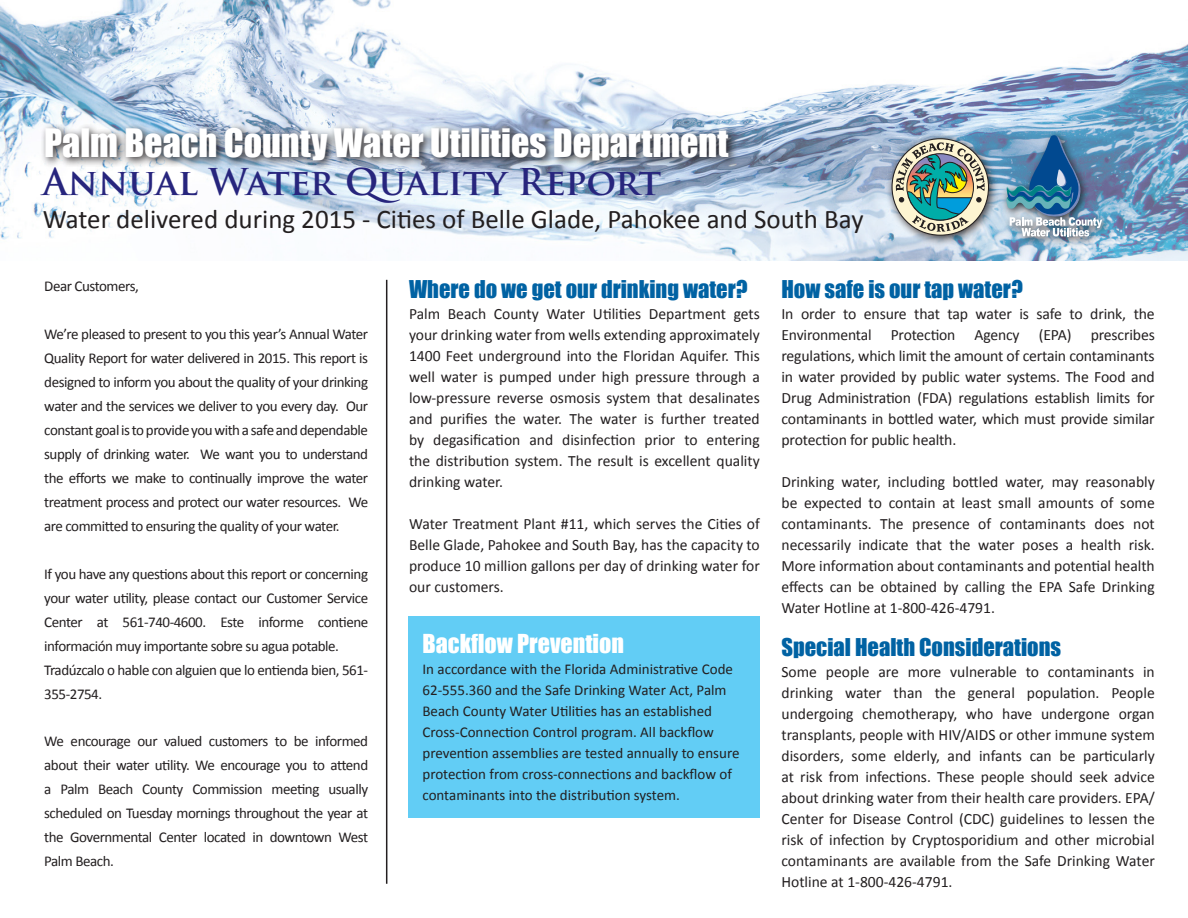
<style>
.page{position:relative;width:1188px;height:918px;background:#fff}
.page>*{position:absolute;margin:0;border:0;box-sizing:border-box;transform-origin:0 0}
.t1{font:36px "Impact";color:#fff}
.t2{font:700 36px "Trajan Pro";color:#27257d}
.t3{font:27px "Calibri";color:#231f20}
.t4{font:24px "Impact";color:#fff}
.t5{font:22.5px "Impact";color:#0062a3}
.t6{font:15.75px/21px "Calibri";color:#231f20;text-align:justify}
.t7{font:15px/24px "Calibri";letter-spacing:-.01em;color:#231f20;text-align:justify}
.t8{font:15px/24px "Calibri";letter-spacing:-.03em;color:#231f20}
</style>
<div class="page">
<img style="left:0;top:0;width:1188px;height:260px">
<div style="left:885px;top:132px;width:114px;height:114px;background:#150b08;opacity:.75"></div>
<svg style="left:892px;top:139px;width:97px;height:96px"></svg>
<img style="left:896px;top:142px;width:89px;height:90px">
<div style="left:1000px;top:129px;width:111px;height:117px;background:#150b08;opacity:.75"></div>
<img style="left:1006px;top:135px;width:96px;height:101px">
<hr style="left:386px;top:280px;width:1px;height:604px;background:#231f20">
<div style="left:40px;top:122px;width:699px;height:49px;background:#231f20;opacity:.91"></div>
<div style="left:408px;top:616px;width:352px;height:202px;background:#62cdf5"></div>
<p class="t1" style="left:44px;top:115px;width:686px">Palm Beach County Water Utilities Department</p>
<p class="t2" style="left:43px;top:160px;width:620px">Annual Water Quality Report</p>
<p class="t3" style="left:43px;top:202px;width:822px">Water delivered during 2015 - Cities of Belle Glade, Pahokee and South Bay</p>
<p class="t8" style="left:44px;top:274px;width:96px">Dear Customers,</p>
<p class="t7" style="left:44px;top:322px;width:325px">We’re pleased to present to you this year’s Annual Water Quality Report for water delivered in 2015. This report is designed to inform you about the quality of your drinking water and the services we deliver to you every day. Our constant goal is to provide you with a safe and dependable supply of drinking water. We want you to understand the efforts we make to continually improve the water treatment process and protect our water resources. We are committed to ensuring the quality of your water.</p>
<p class="t7" style="left:44px;top:562px;width:326px">If you have any questions about this report or concerning your water utility, please contact our Customer Service Center at 561-740-4600. Este informe contiene información muy importante sobre su agua potable.</p>
<p class="t8" style="left:44px;top:658px;width:325px">Tradúzcalo o hable con alguien que lo entienda bien, 561-<br>355-2754.</p>
<p class="t7" style="left:44px;top:729px;width:325px">We encourage our valued customers to be informed about their water utility. We encourage you to attend a Palm Beach County Commission meeting usually scheduled on Tuesday mornings throughout the year at the Governmental Center located in downtown West Palm Beach.</p>
<p class="t5" style="left:409px;top:271px;width:340px">Where do we get our drinking water?</p>
<p class="t6" style="left:409px;top:303px;width:352px">Palm Beach County Water Utilities Department gets your drinking water from wells extending approximately 1400 Feet underground into the Floridan Aquifer. This well water is pumped under high pressure through a low-pressure reverse osmosis system that desalinates and purifies the water. The water is further treated by degasification and disinfection prior to entering the distribution system. The result is excellent quality drinking water.</p>
<p class="t6" style="left:409px;top:513px;width:352px">Water Treatment Plant #11, which serves the Cities of Belle Glade, Pahokee and South Bay, has the capacity to produce 10 million gallons per day of drinking water for our customers.</p>
<p class="t4" style="left:422px;top:625px;width:203px">Backflow Prevention</p>
<p class="t7" style="left:422px;top:658px;width:319px;line-height:21px;text-align:left">In accordance with the Florida Administrative Code 62-555.360 and the Safe Drinking Water Act, Palm Beach County Water Utilities has an established Cross-Connection Control program. All backflow prevention assemblies are tested annually to ensure protection from cross-connections and backflow of contaminants into the distribution system.</p>
<p class="t5" style="left:782px;top:271px;width:243px">How safe is our tap water?</p>
<p class="t6" style="left:782px;top:303px;width:375px">In order to ensure that tap water is safe to drink, the Environmental Protection Agency (EPA) prescribes regulations, which limit the amount of certain contaminants in water provided by public water systems. The Food and Drug Administration (FDA) regulations establish limits for contaminants in bottled water, which must provide similar protection for public health.</p>
<p class="t6" style="left:782px;top:471px;width:375px">Drinking water, including bottled water, may reasonably be expected to contain at least small amounts of some contaminants. The presence of contaminants does not necessarily indicate that the water poses a health risk.<br>More information about contaminants and potential health effects can be obtained by calling the EPA Safe Drinking Water Hotline at 1-800-426-4791.</p>
<p class="t5" style="left:782px;top:630px;width:281px">Special Health Considerations</p>
<p class="t6" style="left:782px;top:661px;width:375px">Some people are more vulnerable to contaminants in drinking water than the general population. People undergoing chemotherapy, who have undergone organ transplants, people with HIV/AIDS or other immune system disorders, some elderly, and infants can be particularly at risk from infections. These people should seek advice about drinking water from their health care providers. EPA/ Center for Disease Control (CDC) guidelines to lessen the risk of infection by Cryptosporidium and other microbial contaminants are available from the Safe Drinking Water Hotline at 1-800-426-4791.</p>
</div>
